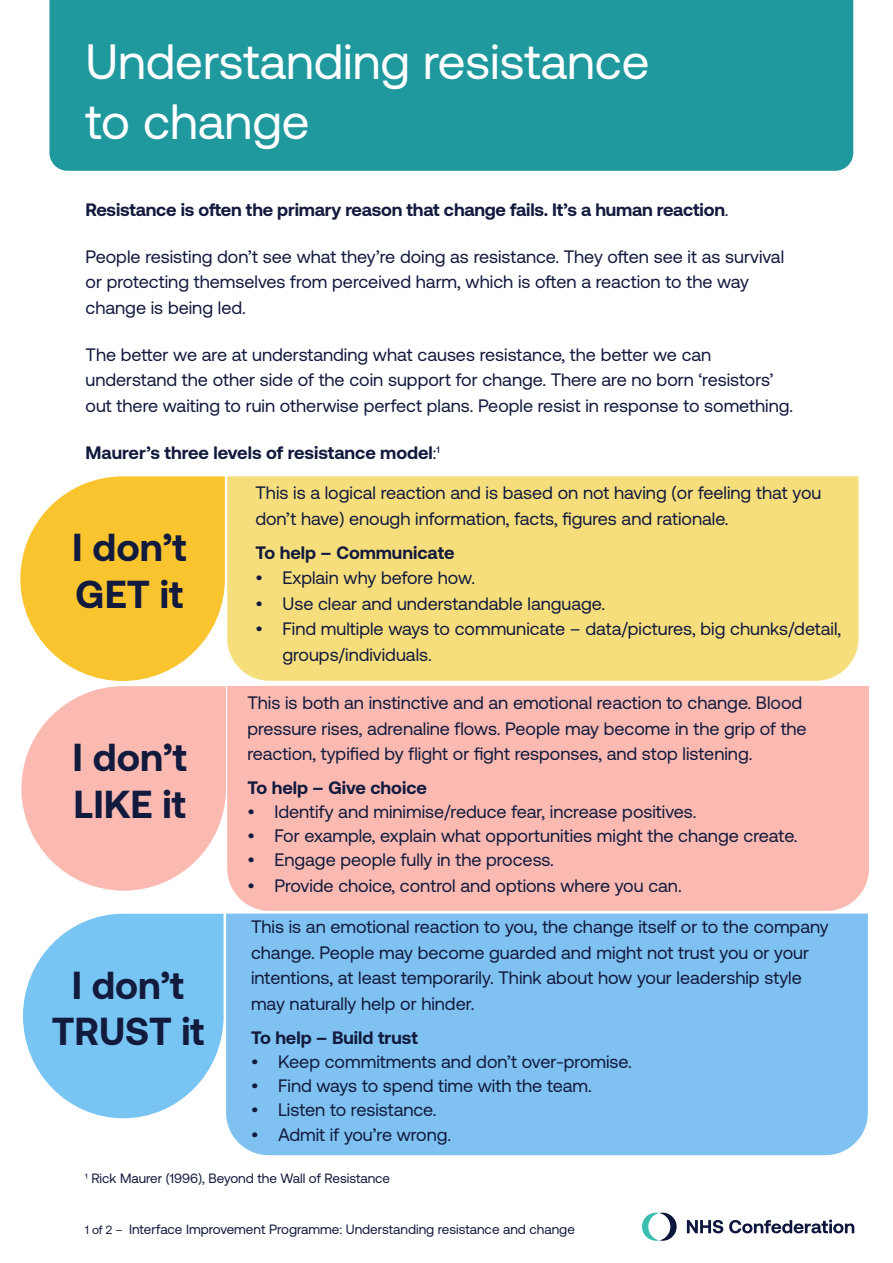
<style>
.page{position:relative;width:893px;height:1263px;background:#fff}
.page>*{position:absolute;margin:0;border:0;box-sizing:border-box;transform-origin:0 0}
.Heading_1{font:49.5px/60px "Aeonik Pro";color:#fff}
.t1{font:700 39px/46.8px "Aeonik Pro";color:#121a3d}
.Body_copy{font:18px/25.5px "Aeonik Pro";color:#121a3d}
.Body_copy-2{font:700 18px "Aeonik Pro";letter-spacing:-.01em;color:#121a3d}
.Report_title_blue{font:13.5px "Aeonik Pro";color:#121a3d}
.Body_copy-3{font:13.5px "Aeonik Pro";color:#121a3d}
.s1{font-weight:400}
.s2{font-size:12px}
</style>
<div class="page">
<svg style="left:642px;top:1212px;width:35px;height:29px"></svg>
<svg style="left:687px;top:1220px;width:36px;height:13px"></svg>
<svg style="left:729px;top:1219px;width:125px;height:14px"></svg>
<div style="left:227px;top:476px;width:631px;height:205px;background:#f7de7d"></div>
<div style="left:226px;top:913px;width:642px;height:242px;background:#7fc1f1"></div>
<svg style="left:23px;top:914px;width:201px;height:204px"></svg>
<div style="left:227px;top:686px;width:642px;height:225px;background:#fabab2"></div>
<svg style="left:20px;top:476px;width:206px;height:415px"></svg>
<div style="left:49px;top:0;width:804px;height:171px;background:#1f999e"></div>
<p class="Heading_1" style="left:86px;top:32px;width:565px">Understanding resistance to change</p>
<p class="Body_copy-2" style="left:86px;top:200px;width:644px">Resistance is often the primary reason that change fails. It’s a human reaction<span class="s1">.</span></p>
<p class="Body_copy" style="left:86px;top:244px;width:700px">People resisting don’t see what they’re doing as resistance. They often see it as survival or protecting themselves from perceived harm, which is often a reaction to the way change is being led.</p>
<p class="Body_copy" style="left:86px;top:342px;width:709px">The better we are at understanding what causes resistance, the better we can understand the other side of the coin support for change. There are no born ‘resistors’ out there waiting to ruin otherwise perfect plans. People resist in response to something.</p>
<p class="Body_copy-2" style="left:86px;top:443px;width:356px">Maurer’s three levels of resistance model<span class="s1">:1</span></p>
<p class="t1" style="left:72px;top:524px;width:116px">I don’t<br>GET it</p>
<p class="t1" style="left:73px;top:734px;width:116px">I don’t<br>LIKE it</p>
<p class="t1" style="left:52px;top:961px;width:154px;text-align:center">I don’t<br>TRUST it</p>
<p class="Body_copy" style="left:255px;top:480px;width:567px">This is a logical reaction and is based on not having (or feeling that you don’t have) enough information, facts, figures and rationale.</p>
<p class="Body_copy-2" style="left:255px;top:542px;width:201px">To help – Communicate</p>
<p class="Body_copy" style="left:255px;top:565px;width:221px">• Explain why before how.</p>
<p class="Body_copy" style="left:255px;top:591px;width:351px">• Use clear and understandable language.</p>
<p class="Body_copy" style="left:282px;top:616px;width:560px;text-indent:-27px">• Find multiple ways to communicate – data/pictures, big chunks/detail, groups/individuals.</p>
<p class="Body_copy" style="left:247px;top:690px;width:561px">This is both an instinctive and an emotional reaction to change. Blood pressure rises, adrenaline flows. People may become in the grip of the reaction, typified by flight or fight responses, and stop listening.</p>
<p class="Body_copy-2" style="left:247px;top:778px;width:181px">To help – Give choice</p>
<p class="Body_copy" style="left:247px;top:799px;width:450px">• Identify and minimise/reduce fear, increase positives.</p>
<p class="Body_copy" style="left:247px;top:823px;width:552px">• For example, explain what opportunities might the change create.</p>
<p class="Body_copy" style="left:247px;top:847px;width:308px">• Engage people fully in the process.</p>
<p class="Body_copy" style="left:247px;top:873px;width:436px">• Provide choice, control and options where you can.</p>
<p class="Body_copy" style="left:251px;top:914px;width:579px">This is an emotional reaction to you, the change itself or to the company change. People may become guarded and might not trust you or your intentions, at least temporarily. Think about how your leadership style may naturally help or hinder.</p>
<p class="Body_copy-2" style="left:251px;top:1027px;width:168px">To help – Build trust</p>
<p class="Body_copy" style="left:251px;top:1049px;width:382px">• Keep commitments and don’t over-promise.</p>
<p class="Body_copy" style="left:251px;top:1073px;width:342px">• Find ways to spend time with the team.</p>
<p class="Body_copy" style="left:251px;top:1097px;width:187px">• Listen to resistance.</p>
<p class="Body_copy" style="left:251px;top:1122px;width:202px">• Admit if you’re wrong.</p>
<p class="Body_copy-3" style="left:85px;top:1171px;width:307px">1 Rick Maurer (1996), Beyond the Wall of Resistance</p>
<p class="Report_title_blue" style="left:85px;top:1221px;width:491px"><span class="s2">1 of 2 –</span> Interface Improvement Programme: Understanding resistance and change</p>
</div>
